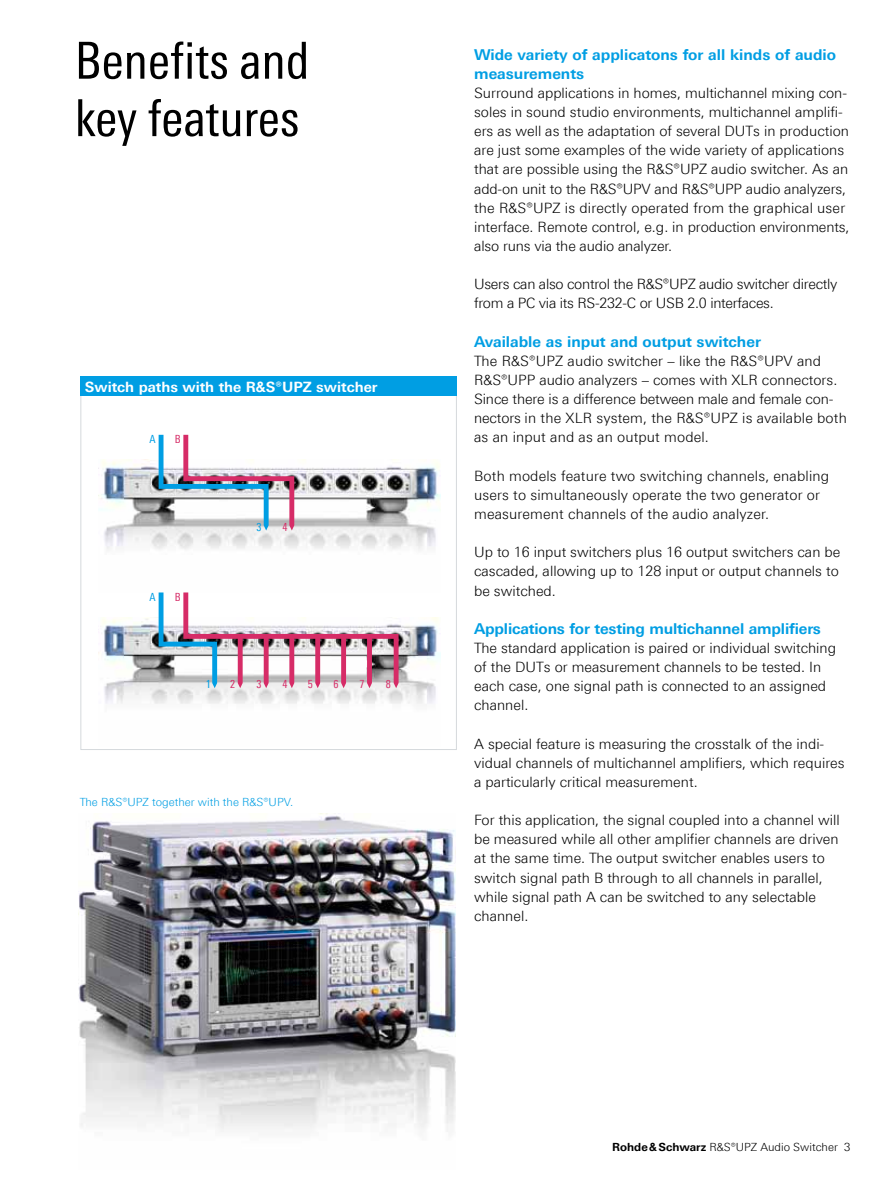
<style>
.page{position:relative;width:893px;height:1191px;background:#fff}
.page>*{position:absolute;margin:0;border:0;box-sizing:border-box;transform-origin:0 0}
.t1{font:51px/57.4px "Linotype Univers 420 Cn";color:#000}
.t2{font:700 15px/19.2px "Linotype Univers 630";color:#009ee3}
.t3{font:300 14.25px/19.2px "Linotype Univers 330";color:#000}
.t4{font:300 14.25px/19.2px "Linotype Univers 330";letter-spacing:-.02em;color:#000}
.t5{font:700 14.25px "Linotype Univers 630";color:#fff}
.t6{font:300 11.25px "Linotype Univers 330";color:#000}
.t7{font:300 11.25px "Linotype Univers 330";color:#009ee3}
.t8{font:11.25px "Linotype Univers 420 Cn";color:#d62c67}
.t9{font:11.25px "Linotype Univers 420 Cn";color:#009ee3}
.s1{font-family:"Linotype Univers 630";font-weight:700}
</style>
<div class="page">
<img style="left:79px;top:813px;width:376px;height:319px">
<svg style="left:80px;top:396px;width:377px;height:354px"></svg>
<div style="left:80px;top:377px;width:377px;height:19px;background:#009ee3"></div>
<img style="left:99px;top:617px;width:341px;height:129px">
<img style="left:99px;top:459px;width:341px;height:133px">
<svg style="left:159px;top:592px;width:240px;height:96px"></svg>
<svg style="left:159px;top:435px;width:135px;height:95px"></svg>
<h1 class="t1" style="left:75px;top:32px;width:236px">Benefits and key features</h1>
<p class="t2" style="left:474px;top:44px;width:363px">Wide variety of applicatons for all kinds of audio measurements</p>
<p class="t3" style="left:474px;top:83px;width:377px">Surround applications in homes, multichannel mixing con&shy;soles in sound studio environments, multichannel amplifi&shy;ers as well as the adaptation of several DUTs in production are just some examples of the wide variety of applications that are possible using the R&amp;S®UPZ audio switcher. As an add-on unit to the R&amp;S®UPV and R&amp;S®UPP audio analyzers, the R&amp;S®UPZ is directly operated from the graphical user interface. Remote control, e.g. in production environments, also runs via the audio analyzer.</p>
<p class="t4" style="left:474px;top:274px;width:365px">Users can also control the R&amp;S®UPZ audio switcher directly from a PC via its RS-232-C or USB 2.0 interfaces.</p>
<p class="t2" style="left:474px;top:331px;width:288px">Available as input and output switcher</p>
<p class="t3" style="left:474px;top:351px;width:374px">The R&amp;S®UPZ audio switcher – like the R&amp;S®UPV and R&amp;S®UPP audio analyzers – comes with XLR connectors.<br>Since there is a difference between male and female con&shy;nectors in the XLR system, the R&amp;S®UPZ is available both as an input and as an output model.</p>
<p class="t3" style="left:474px;top:466px;width:357px">Both models feature two switching channels, enabling users to simultaneously operate the two generator or measurement channels of the audio analyzer.</p>
<p class="t3" style="left:474px;top:542px;width:368px;text-align:justify">Up to 16 input switchers plus 16 output switchers can be cascaded, allowing up to 128 input or output channels to be switched.</p>
<p class="t2" style="left:474px;top:619px;width:348px">Applications for testing multichannel amplifiers</p>
<p class="t3" style="left:474px;top:638px;width:364px">The standard application is paired or individual switching of the DUTs or measurement channels to be tested. In each case, one signal path is connected to an assigned channel.</p>
<p class="t3" style="left:474px;top:734px;width:372px">A special feature is measuring the crosstalk of the indi&shy;vidual channels of multichannel amplifiers, which requires a particularly critical measurement.</p>
<p class="t3" style="left:474px;top:810px;width:367px">For this application, the signal coupled into a channel will be measured while all other amplifier channels are driven at the same time. The output switcher enables users to switch signal path B through to all channels in parallel, while signal path A can be switched to any selectable channel.</p>
<p class="t5" style="left:85px;top:378px;width:294px">Switch paths with the R&amp;S®UPZ switcher</p>
<p class="t9" style="left:150px;top:432px;width:8px">A</p>
<p class="t8" style="left:175px;top:432px;width:7px">B</p>
<p class="t9" style="left:256px;top:520px;width:7px">3</p>
<p class="t8" style="left:282px;top:520px;width:7px">4</p>
<p class="t9" style="left:150px;top:590px;width:8px">A</p>
<p class="t8" style="left:175px;top:590px;width:7px">B</p>
<p class="t8" style="left:230px;top:677px;width:7px">2</p>
<p class="t8" style="left:256px;top:677px;width:7px">3</p>
<p class="t8" style="left:282px;top:677px;width:7px">4</p>
<p class="t8" style="left:308px;top:677px;width:7px">5</p>
<p class="t8" style="left:333px;top:677px;width:7px">6</p>
<p class="t8" style="left:360px;top:677px;width:7px">7</p>
<p class="t8" style="left:386px;top:677px;width:7px">8</p>
<p class="t9" style="left:206px;top:677px;width:7px">1</p>
<p class="t7" style="left:80px;top:795px;width:215px">The R&amp;S®UPZ together with the R&amp;S®UPV.</p>
<p class="t6" style="left:612px;top:1140px;width:240px"><span class="s1">Rohde&amp;Schwarz</span> R&amp;S®UPZ Audio Switcher 3</p>
</div>
